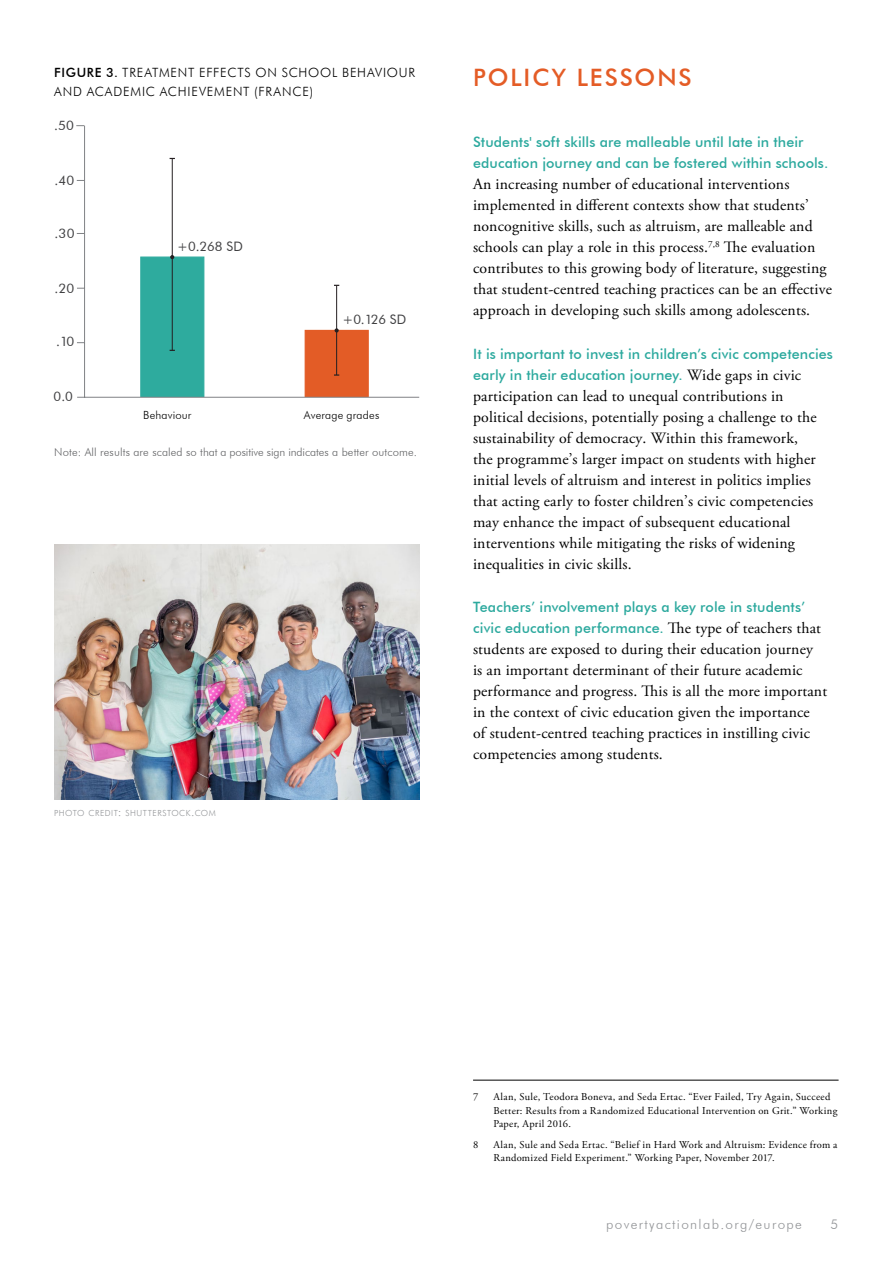
<style>
.page{position:relative;width:893px;height:1263px;background:#fff}
.page>*{position:absolute;margin:0;border:0;box-sizing:border-box;transform-origin:0 0}
.H2__Page_Headings{font:500 24px "Futura BT";letter-spacing:.08em;color:#e45c26}
.t1{font:15.75px/21px "Adobe Garamond Pro";letter-spacing:.01em;color:#000}
.t2{font:500 14.25px/21px "Futura BT";letter-spacing:.005em;color:#2ca99e}
.t3{font:300 13.5px "Futura BT";letter-spacing:.1em;color:#939598}
.t4{font:13.05px "Futura BT";letter-spacing:.015em;color:#404042}
.t5{font:300 12.75px/18.8px "Futura BT";letter-spacing:.06em;color:#000}
.t6{font:300 11.25px "Futura BT";letter-spacing:.01em;color:#636466}
.t7{font:300 11.25px "Futura BT";letter-spacing:.02em;color:#000}
.P__Footnotes_Body{font:10.5px/13.5px "Adobe Garamond Pro";letter-spacing:.03em;color:#000}
.t8{font:300 8.4px "Futura BT";letter-spacing:.06em;color:#939598}
.s1{font-weight:500}
.s2{font-size:12px}
.s3{font-family:"Adobe Garamond Pro";font-weight:400;font-size:15.75px;color:#000}
</style>
<div class="page">
<svg style="left:77px;top:125px;width:343px;height:273px"></svg>
<hr style="left:172px;top:158px;width:1px;height:192px;background:#241f21">
<svg style="left:170px;top:255px;width:4px;height:4px"></svg>
<hr style="left:336px;top:285px;width:1px;height:90px;background:#241f21">
<svg style="left:335px;top:328px;width:4px;height:4px"></svg>
<img style="left:54px;top:545px;width:366px;height:254px">
<hr style="left:473px;top:1080px;width:366px;height:1px;background:#000">
<p class="t5" style="left:54px;top:63px;width:362px"><span class="s1">FIGURE 3.</span> TREATMENT EFFECTS ON SCHOOL BEHAVIOUR<br>AND ACADEMIC ACHIEVEMENT (FRANCE)</p>
<p class="t4" style="left:54px;top:118px;width:22px">.50</p>
<p class="t4" style="left:55px;top:172px;width:21px">.40</p>
<p class="t4" style="left:55px;top:225px;width:22px">.30</p>
<p class="t4" style="left:55px;top:280px;width:21px">.20</p>
<p class="t4" style="left:56px;top:334px;width:20px">.10</p>
<p class="t4" style="left:54px;top:388px;width:21px">0.0</p>
<p class="t4" style="left:177px;top:238px;width:67px">+0.268 SD</p>
<p class="t4" style="left:342px;top:312px;width:65px">+0.126 SD</p>
<p class="t7" style="left:143px;top:408px;width:50px">Behaviour</p>
<p class="t7" style="left:304px;top:408px;width:77px">Average grades</p>
<p class="t6" style="left:54px;top:445px;width:364px">Note: All results are scaled so that a positive sign indicates a better outcome.</p>
<p class="t8" style="left:54px;top:807px;width:163px">PHOTO CREDIT<span class="s2">:</span> SHUTTERSTOCK<span class="s2">.</span>COM</p>
<h2 class="H2__Page_Headings" style="left:473px;top:63px;width:220px">POLICY LESSONS</h2>
<p class="t2" style="left:473px;top:132px;width:357px">Students' soft skills are malleable until late in their education journey and can be fostered within schools.</p>
<p class="t1" style="left:473px;top:174px;width:360px">An increasing number of educational interventions implemented in different contexts show that students’ noncognitive skills, such as altruism, are malleable and schools can play a role in this process.<sup>7,8</sup> The evaluation contributes to this growing body of literature, suggesting that student-centred teaching practices can be an effective approach in developing such skills among adolescents.</p>
<p class="t2" style="left:473px;top:343px;width:361px">It is important to invest in children’s civic competencies early in their education journey. <span class="s3">Wide gaps in civic</span></p>
<p class="t1" style="left:473px;top:386px;width:345px">participation can lead to unequal contributions in political decisions, potentially posing a challenge to the sustainability of democracy. Within this framework, the programme’s larger impact on students with higher initial levels of altruism and interest in politics implies that acting early to foster children’s civic competencies may enhance the impact of subsequent educational interventions while mitigating the risks of widening inequalities in civic skills.</p>
<p class="t2" style="left:473px;top:597px;width:349px">Teachers’ involvement plays a key role in students’ civic education performance. <span class="s3">The type of teachers that</span></p>
<p class="t1" style="left:473px;top:639px;width:356px">students are exposed to during their education journey<br>is an important determinant of their future academic performance and progress. This is all the more important in the context of civic education given the importance<br>of student-centred teaching practices in instilling civic competencies among students.</p>
<p class="P__Footnotes_Body" style="left:473px;top:1091px;width:7px">7</p>
<p class="P__Footnotes_Body" style="left:493px;top:1091px;width:346px">Alan, Sule, Teodora Boneva, and Seda Ertac. “Ever Failed, Try Again, Succeed<br>Better: Results from a Randomized Educational Intervention on Grit.” Working<br>Paper, April 2016.</p>
<p class="P__Footnotes_Body" style="left:473px;top:1138px;width:7px">8</p>
<p class="P__Footnotes_Body" style="left:493px;top:1138px;width:346px">Alan, Sule and Seda Ertac. “Belief in Hard Work and Altruism: Evidence from a<br>Randomized Field Experiment.” Working Paper, November 2017.</p>
<p class="t3" style="left:606px;top:1216px;width:197px">povertyactionlab.org/europe</p>
<p class="t3" style="left:831px;top:1216px;width:9px">5</p>
</div>
